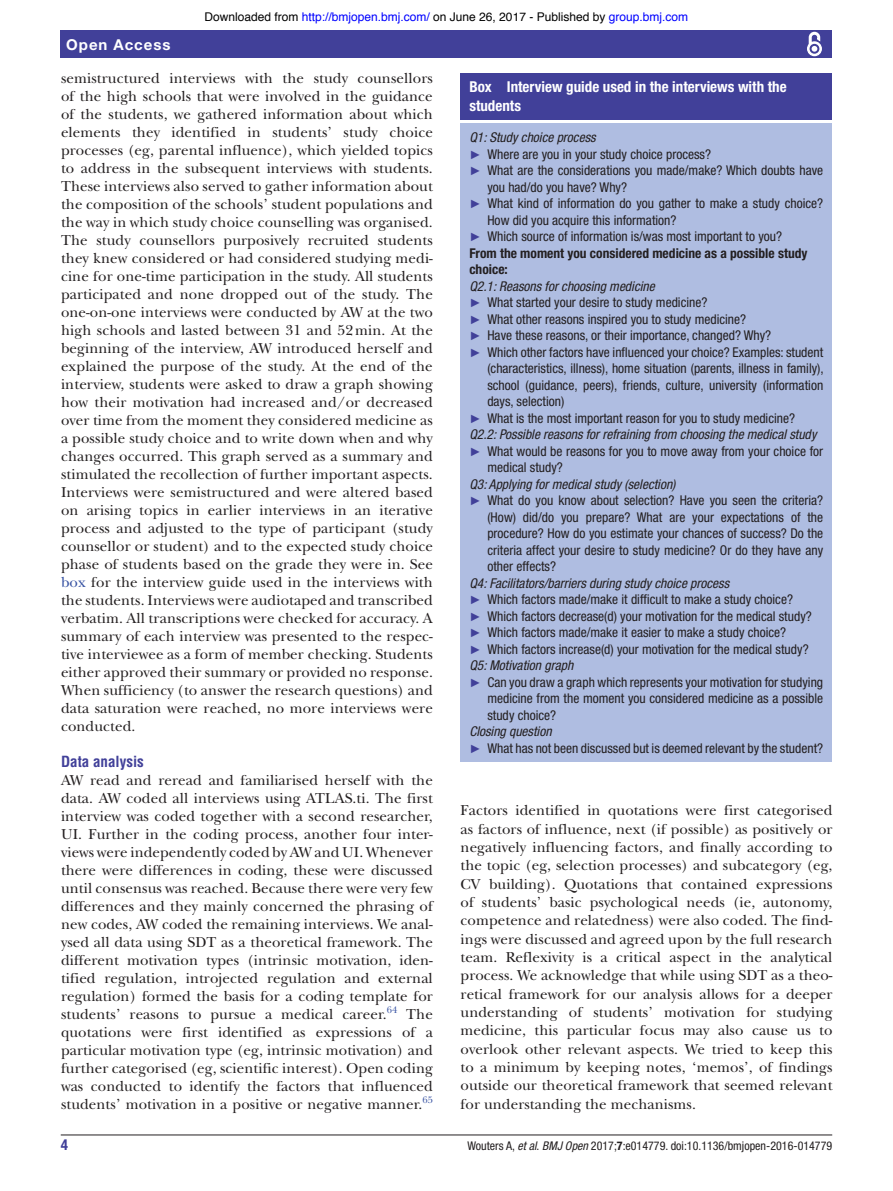
<style>
.page{position:relative;width:893px;height:1191px;background:#fff}
.page>*{position:absolute;margin:0;border:0;box-sizing:border-box;transform-origin:0 0}
.t1{font:15px/18px "New Baskerville";letter-spacing:.005em;color:#231f20;text-align:justify}
.t2{font:700 condensed 15px/18px "Helvetica Neue LT Std";color:#fff}
.t3{font:700 condensed 15px "Helvetica LT Std";color:#414099}
.t4{font:700 15px "Helvetica Neue LT Std";letter-spacing:.065em;color:#fff}
.t5{font:700 condensed 15px "Helvetica Neue LT Std";color:#414099}
.t6{font:condensed 13.5px/16.5px "Helvetica Neue LT Std";color:#231f20}
.t7{font:italic condensed 13.5px "Helvetica Neue LT Std";color:#231f20}
.t8{font:700 condensed 13.5px "Helvetica Neue LT Std";color:#231f20}
.t9{font:12px "Helvetica";color:#000}
.t10{font:condensed 12px "Helvetica Neue LT Std";color:#231f20}
.t11{font:9.9px "New Baskerville";color:#3853a3}
.s1{color:#00f}
.s2{color:#3853a3}
.s3{font-family:"Arial";font-stretch:normal;font-size:12px;color:#414099}
.s4{font-style:italic}
.s5{font-weight:700}
</style>
<div class="page">
<hr style="left:61px;top:1134px;width:771px;height:1px;background:#231f20">
<div style="left:61px;top:31px;width:771px;height:27px;background:#414099"></div>
<svg style="left:807px;top:31px;width:15px;height:26px"></svg>
<div style="left:460px;top:73px;width:372px;height:46px;background:#414099"></div>
<div style="left:460px;top:124px;width:372px;height:638px;background:#afbde1"></div>
<p class="t9" style="left:204px;top:11px;width:485px">Downloaded from <span class="s1">http://bmjopen.bmj.com/</span> on June 26, 2017 - Published by <span class="s1">group.bmj.com</span></p>
<p class="t4" style="left:66px;top:35px;width:106px">Open Access</p>
<p class="t1" style="left:61px;top:69px;width:373px">semistructured interviews with the study counsellors of the high schools that were involved in the guidance of the students, we gathered information about which elements they identified in students’ study choice processes (eg, parental influence), which yielded topics to address in the subsequent interviews with students.<br>These interviews also served to gather information about the composition of the schools’ student populations and the way in which study choice counselling was organised.<br>The study counsellors purposively recruited students they knew considered or had considered studying medi&shy;cine for one-time participation in the study. All students participated and none dropped out of the study. The one-on-one interviews were conducted by AW at the two high schools and lasted between 31 and 52min. At the beginning of the interview, AW introduced herself and explained the purpose of the study. At the end of the interview, students were asked to draw a graph showing how their motivation had increased and/or decreased over time from the moment they considered medicine as a possible study choice and to write down when and why changes occurred. This graph served as a summary and stimulated the recollection of further important aspects.<br>Interviews were semistructured and were altered based on arising topics in earlier interviews in an iterative process and adjusted to the type of participant (study counsellor or student) and to the expected study choice phase of students based on the grade they were in. See <span class="s2">box</span> for the interview guide used in the interviews with the students. Interviews were audiotaped and transcribed verbatim. All transcriptions were checked for accuracy. A summary of each interview was presented to the respec&shy;tive interviewee as a form of member checking. Students either approved their summary or provided no response.<br>When sufficiency (to answer the research questions) and data saturation were reached, no more interviews were conducted.</p>
<p class="t3" style="left:61px;top:752px;width:84px">Data analysis</p>
<p class="t1" style="left:61px;top:771px;width:373px">AW read and reread and familiarised herself with the data. AW coded all interviews using ATLAS.ti. The first interview was coded together with a second researcher, UI. Further in the coding process, another four inter&shy;views were independently coded by AW and UI. Whenever there were differences in coding, these were discussed until consensus was reached. Because there were very few differences and they mainly concerned the phrasing of new codes, AW coded the remaining interviews. We anal&shy;ysed all data using SDT as a theoretical framework. The different motivation types (intrinsic motivation, iden&shy;tified regulation, introjected regulation and external regulation) formed the basis for a coding template for students’ reasons to pursue a medical career.</p>
<p class="t11" style="left:387px;top:1003px;width:12px">64</p>
<p class="t1" style="left:61px;top:1005px;width:373px;text-indent:345px">The quotations were first identified as expressions of a particular motivation type (eg, intrinsic motivation) and further categorised (eg, scientific interest). Open coding was conducted to identify the factors that influenced students’ motivation in a positive or negative manner.</p>
<p class="t11" style="left:422px;top:1093px;width:12px">65</p>
<p class="t2" style="left:469px;top:78px;width:319px">Box Interview guide used in the interviews with the students</p>
<p class="t7" style="left:469px;top:130px;width:128px">Q1: Study choice process</p>
<p class="t6" style="left:469px;top:146px;width:243px"><span class="s3">►</span> Where are you in your study choice process?</p>
<p class="t6" style="left:469px;top:162px;width:355px"><span class="s3">►</span> What are the considerations you made/make? Which doubts have</p>
<p class="t6" style="left:487px;top:179px;width:141px">you had/do you have? Why?</p>
<p class="t6" style="left:469px;top:195px;width:355px"><span class="s3">►</span> What kind of information do you gather to make a study choice?</p>
<p class="t6" style="left:487px;top:212px;width:191px">How did you acquire this information?</p>
<p class="t6" style="left:469px;top:228px;width:314px"><span class="s3">►</span> Which source of information is/was most important to you?</p>
<p class="t8" style="left:469px;top:245px;width:340px">From the moment you considered medicine as a possible study</p>
<p class="t8" style="left:469px;top:261px;width:40px">choice:</p>
<p class="t7" style="left:469px;top:278px;width:187px">Q2.1: Reasons for choosing medicine</p>
<p class="t6" style="left:469px;top:294px;width:240px"><span class="s3">►</span> What started your desire to study medicine?</p>
<p class="t6" style="left:469px;top:311px;width:278px"><span class="s3">►</span> What other reasons inspired you to study medicine?</p>
<p class="t6" style="left:469px;top:327px;width:303px"><span class="s3">►</span> Have these reasons, or their importance, changed? Why?</p>
<p class="t6" style="left:469px;top:344px;width:355px"><span class="s3">►</span> Which other factors have influenced your choice? Examples: student</p>
<p class="t6" style="left:487px;top:360px;width:338px">(characteristics, illness), home situation (parents, illness in family),</p>
<p class="t6" style="left:487px;top:377px;width:337px">school (guidance, peers), friends, culture, university (information</p>
<p class="t6" style="left:487px;top:393px;width:78px">days, selection)</p>
<p class="t6" style="left:469px;top:410px;width:327px"><span class="s3">►</span> What is the most important reason for you to study medicine?</p>
<p class="t7" style="left:469px;top:427px;width:349px">Q2.2: Possible reasons for refraining from choosing the medical study</p>
<p class="t6" style="left:469px;top:443px;width:355px"><span class="s3">►</span> What would be reasons for you to move away from your choice for</p>
<p class="t6" style="left:487px;top:459px;width:77px">medical study?</p>
<p class="t7" style="left:469px;top:476px;width:208px">Q3: Applying for medical study (selection)</p>
<p class="t6" style="left:469px;top:492px;width:355px"><span class="s3">►</span> What do you know about selection? Have you seen the criteria?</p>
<p class="t6" style="left:487px;top:509px;width:337px">(How) did/do you prepare? What are your expectations of the</p>
<p class="t6" style="left:487px;top:525px;width:337px">procedure? How do you estimate your chances of success? Do the</p>
<p class="t6" style="left:487px;top:542px;width:337px">criteria affect your desire to study medicine? Or do they have any</p>
<p class="t6" style="left:487px;top:558px;width:70px">other effects?</p>
<p class="t7" style="left:469px;top:575px;width:261px">Q4: Facilitators/barriers during study choice process</p>
<p class="t6" style="left:469px;top:591px;width:325px"><span class="s3">►</span> Which factors made/make it difficult to make a study choice?</p>
<p class="t6" style="left:469px;top:608px;width:344px"><span class="s3">►</span> Which factors decrease(d) your motivation for the medical study?</p>
<p class="t6" style="left:469px;top:624px;width:318px"><span class="s3">►</span> Which factors made/make it easier to make a study choice?</p>
<p class="t6" style="left:469px;top:641px;width:341px"><span class="s3">►</span> Which factors increase(d) your motivation for the medical study?</p>
<p class="t7" style="left:469px;top:658px;width:105px">Q5: Motivation graph</p>
<p class="t6" style="left:469px;top:674px;width:355px"><span class="s3">►</span> Can you draw a graph which represents your motivation for studying</p>
<p class="t6" style="left:487px;top:690px;width:337px">medicine from the moment you considered medicine as a possible</p>
<p class="t6" style="left:487px;top:707px;width:70px">study choice?</p>
<p class="t6" style="left:469px;top:723px;width:355px"><span class="s4">Closing question<br></span><span class="s3">►</span> What has not been discussed but is deemed relevant by the student?</p>
<p class="t1" style="left:461px;top:801px;width:373px">Factors identified in quotations were first categorised as factors of influence, next (if possible) as positively or negatively influencing factors, and finally according to the topic (eg, selection processes) and subcategory (eg, CV building). Quotations that contained expressions of students’ basic psychological needs (ie, autonomy, competence and relatedness) were also coded. The find&shy;ings were discussed and agreed upon by the full research team. Reflexivity is a critical aspect in the analytical process. We acknowledge that while using SDT as a theo&shy;retical framework for our analysis allows for a deeper understanding of students’ motivation for studying medicine, this particular focus may also cause us to overlook other relevant aspects. We tried to keep this to a minimum by keeping notes, ‘memos’, of findings outside our theoretical framework that seemed relevant for understanding the mechanisms.</p>
<p class="t5" style="left:61px;top:1135px;width:9px">4</p>
<p class="t10" style="left:467px;top:1138px;width:366px">Wouters A, <span class="s4">et al</span>. <span class="s4">BMJ Open</span> 2017;<span class="s5">7</span>:e014779. doi:10.1136/bmjopen-2016-014779</p>
</div>
